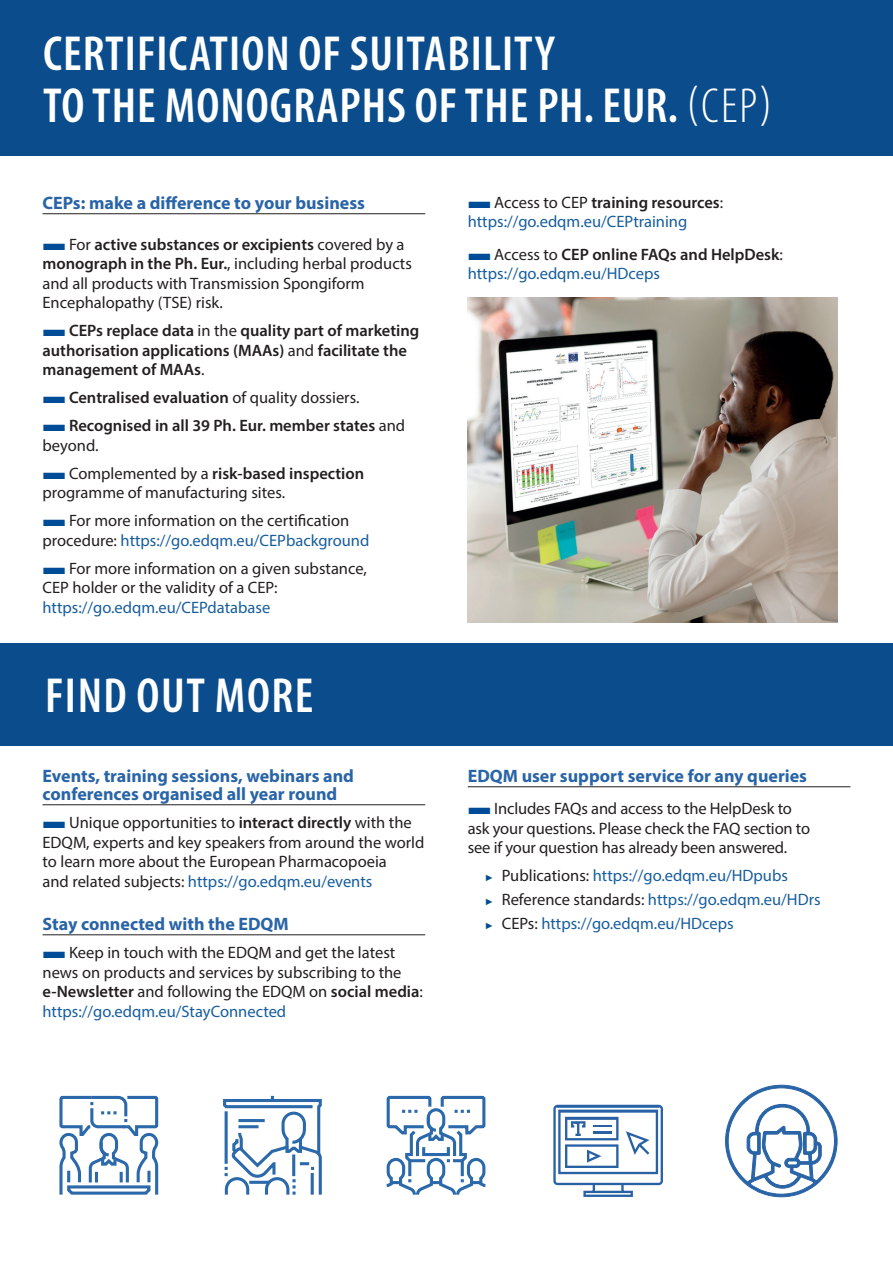
<style>
.page{position:relative;width:893px;height:1263px;background:#fff}
.page>*{position:absolute;margin:0;border:0;box-sizing:border-box;transform-origin:0 0}
.t1{font:600 condensed 49.5px/52.5px "Myriad Pro";letter-spacing:.02em;color:#fff}
.t2{font:700 18px/18px "Myriad Pro";color:#2964a7}
.t3{font:16.5px/19.5px "Myriad Pro";color:#231f20}
.t4{font:16.5px/23.7px "Myriad Pro";color:#175d9e}
.t5{font:600 16.5px/19.5px "Myriad Pro";color:#231f20}
.s1{font-weight:300}
.s2{color:#014c98}
.s3{font-weight:600}
.s4{font-weight:400}
.s5{color:#175d9e}
.s6{color:#231f20}
.s7{font-weight:600;color:#231f20}
.s8{font-family:"Arial";font-size:9px;color:#014c98}
</style>
<div class="page">
<hr style="left:43px;top:213px;width:382px;height:1px;background:#231f20">
<hr style="left:43px;top:804px;width:382px;height:1px;background:#231f20">
<hr style="left:43px;top:934px;width:382px;height:1px;background:#231f20">
<div style="left:0;top:0;width:893px;height:155px;background:#0b4c8c"></div>
<div style="left:0;top:643px;width:893px;height:102px;background:#0b4c8c"></div>
<img style="left:468px;top:298px;width:370px;height:324px">
<hr style="left:468px;top:786px;width:382px;height:1px;background:#231f20">
<svg style="left:553px;top:1105px;width:110px;height:92px"></svg>
<svg style="left:725px;top:1085px;width:113px;height:112px"></svg>
<svg style="left:223px;top:1096px;width:99px;height:99px"></svg>
<svg style="left:386px;top:1095px;width:100px;height:100px"></svg>
<svg style="left:59px;top:1095px;width:100px;height:100px"></svg>
<h1 class="t1" style="left:43px;top:26px;width:731px">CERTIFICATION OF SUITABILITY<br>TO THE MONOGRAPHS OF THE PH. EUR. <span class="s1">(CEP)</span></h1>
<p class="t2" style="left:43px;top:193px;width:324px">CEPs: make a difference to your business</p>
<p class="t3" style="left:43px;top:234px;width:371px"><span class="s2">■</span>For <span class="s3">active substances or excipients</span> covered by a <span class="s3">monograph in the Ph. Eur.</span>, including herbal products and all products with Transmission Spongiform Encephalopathy (TSE) risk.</p>
<p class="t5" style="left:43px;top:321px;width:378px"><span class="s2">■</span>CEPs replace data <span class="s4">in the</span> quality part of marketing authorisation applications (MAAs) <span class="s4">and</span> facilitate the management of MAAs<span class="s4">.</span></p>
<p class="t5" style="left:43px;top:388px;width:318px"><span class="s2">■</span>Centralised evaluation <span class="s4">of quality dossiers.</span></p>
<p class="t5" style="left:43px;top:416px;width:364px"><span class="s2">■</span>Recognised in all 39 Ph. Eur. member states <span class="s4">and beyond.</span></p>
<p class="t3" style="left:43px;top:463px;width:323px"><span class="s2">■</span>Complemented by a <span class="s3">risk-based inspection </span>programme of manufacturing sites.</p>
<p class="t3" style="left:43px;top:511px;width:328px"><span class="s2">■</span>For more information on the certification procedure: <span class="s5">https://go.edqm.eu/CEPbackground</span></p>
<p class="t3" style="left:43px;top:558px;width:326px"><span class="s2">■</span>For more information on a given substance,<br>CEP holder or the validity of a CEP:</p>
<p class="t4" style="left:43px;top:595px;width:229px">https://go.edqm.eu/CEPdatabase</p>
<h1 class="t1" style="left:45px;top:669px;width:270px">FIND OUT MORE</h1>
<p class="t2" style="left:43px;top:766px;width:313px">Events, training sessions, webinars and conferences organised all year round</p>
<p class="t3" style="left:43px;top:813px;width:383px"><span class="s2">■</span>Unique opportunities to <span class="s3">interact directly</span> with the EDQM, experts and key speakers from around the world to learn more about the European Pharmacopoeia<br>and related subjects: <span class="s5">https://go.edqm.eu/events</span></p>
<p class="t2" style="left:43px;top:914px;width:248px">Stay connected with the EDQM</p>
<p class="t3" style="left:43px;top:943px;width:382px"><span class="s2">■</span>Keep in touch with the EDQM and get the latest news on products and services by subscribing to the <span class="s3">e-Newsletter</span> and following the EDQM on <span class="s3">social media</span>: <span class="s5">https://go.edqm.eu/StayConnected</span></p>
<p class="t4" style="left:468px;top:192px;width:257px;line-height:19.5px"><span class="s2">■</span><span class="s6">Access to CEP</span> <span class="s7">training resources</span><span class="s6">: </span>https://go.edqm.eu/CEPtraining</p>
<p class="t4" style="left:468px;top:244px;width:317px;line-height:19.5px"><span class="s2">■</span><span class="s6">Access to</span> <span class="s7">CEP online FAQs and HelpDesk</span><span class="s6">: </span>https://go.edqm.eu/HDceps</p>
<p class="t2" style="left:468px;top:766px;width:341px">EDQM user support service for any queries</p>
<p class="t3" style="left:468px;top:799px;width:344px"><span class="s2">■</span>Includes FAQs and access to the HelpDesk to ask your questions. Please check the FAQ section to see if your question has already been answered.</p>
<p class="t4" style="left:485px;top:864px;width:337px"><span class="s8">►</span> <span class="s6">Publications:</span> https://go.edqm.eu/HDpubs<br><span class="s8">►</span> <span class="s6">Reference standards:</span> https://go.edqm.eu/HDrs <span class="s8">►</span> <span class="s6">CEPs:</span> https://go.edqm.eu/HDceps</p>
</div>
